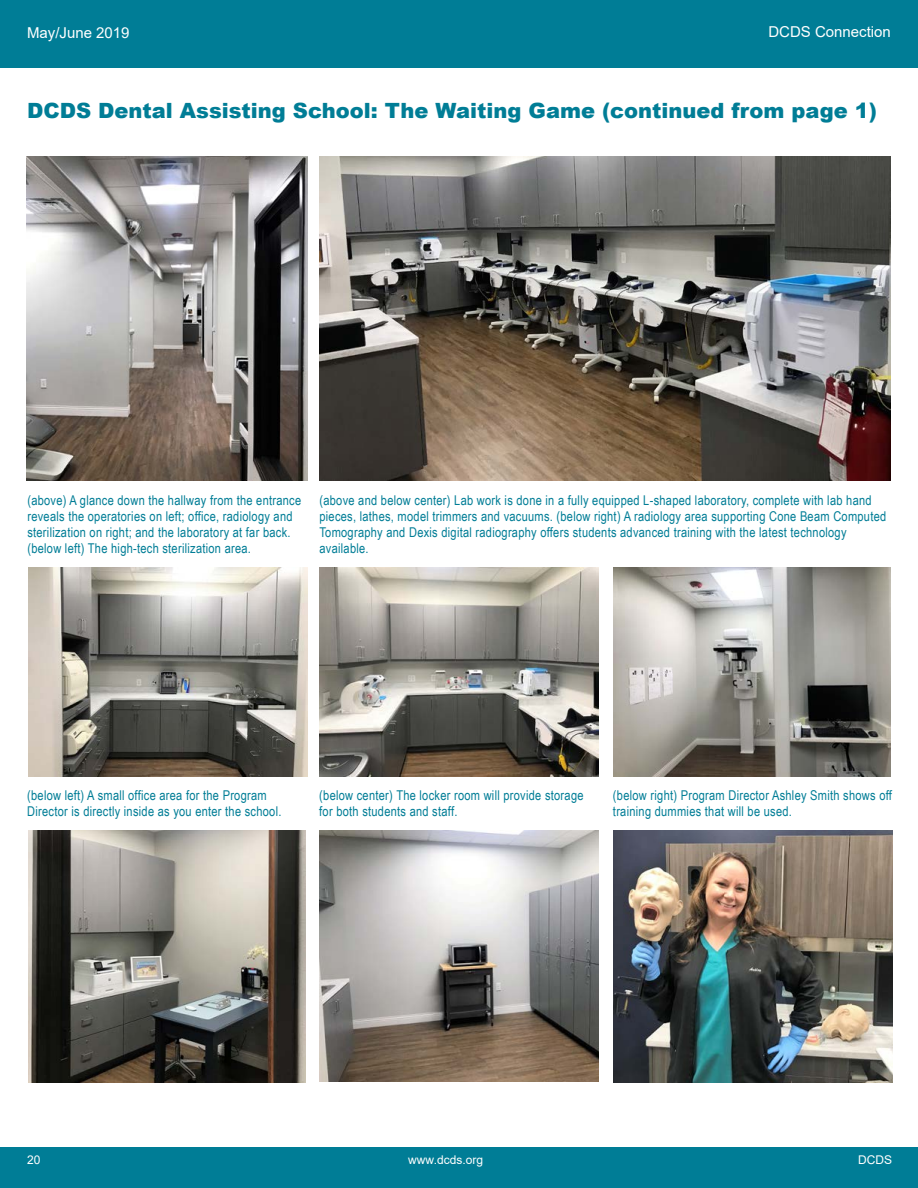
<style>
.page{position:relative;width:918px;height:1188px;background:#fff}
.page>*{position:absolute;margin:0;border:0;box-sizing:border-box;transform-origin:0 0}
.t1{font:900 21px "Arial";color:#007d96}
.t2{font:15px "Arial";color:#fff}
.t3{font:13.5px/16.2px "Arial Narrow";letter-spacing:.02em;color:#007d96}
.t4{font:12px "Arial";color:#fff}
</style>
<div class="page">
<div style="left:0;top:0;width:918px;height:60px;background:#007d96"></div>
<div style="left:0;top:51px;width:918px;height:17px;background:#007d96"></div>
<div style="left:0;top:1148px;width:918px;height:40px;background:#007d96"></div>
<img style="left:614px;top:830px;width:278px;height:252px">
<img style="left:320px;top:157px;width:571px;height:324px">
<img style="left:320px;top:567px;width:278px;height:209px">
<img style="left:28px;top:568px;width:279px;height:209px">
<img style="left:613px;top:568px;width:278px;height:208px">
<img style="left:320px;top:830px;width:278px;height:252px">
<img style="left:28px;top:830px;width:278px;height:252px">
<img style="left:26px;top:156px;width:281px;height:325px">
<p class="t2" style="left:27px;top:22px;width:104px">May/June 2019</p>
<p class="t2" style="left:768px;top:22px;width:124px">DCDS Connection</p>
<h1 class="t1" style="left:27px;top:95px;width:851px">DCDS Dental Assisting School: The Waiting Game (continued from page 1)</h1>
<p class="t3" style="left:27px;top:491px;width:275px">(above) A glance down the hallway from the entrance reveals the operatories on left; office, radiology and sterilization on right; and the laboratory at far back. (below left) The high-tech sterilization area.</p>
<p class="t3" style="left:320px;top:491px;width:568px">(above and below center) Lab work is done in a fully equipped L-shaped laboratory, complete with lab hand pieces, lathes, model trimmers and vacuums. (below right) A radiology area supporting Cone Beam Computed Tomography and Dexis digital radiography offers students advanced training with the latest technology available.</p>
<p class="t3" style="left:27px;top:786px;width:256px">(below left) A small office area for the Program<br>Director is directly inside as you enter the school.</p>
<p class="t3" style="left:613px;top:786px;width:281px">(below right) Program Director Ashley Smith shows off training dummies that will be used.</p>
<p class="t3" style="left:319px;top:786px;width:266px">(below center) The locker room will provide storage for both students and staff.</p>
<p class="t4" style="left:27px;top:1152px;width:15px">20</p>
<p class="t4" style="left:408px;top:1152px;width:76px">www.dcds.org</p>
<p class="t4" style="left:858px;top:1152px;width:35px">DCDS</p>
</div>
